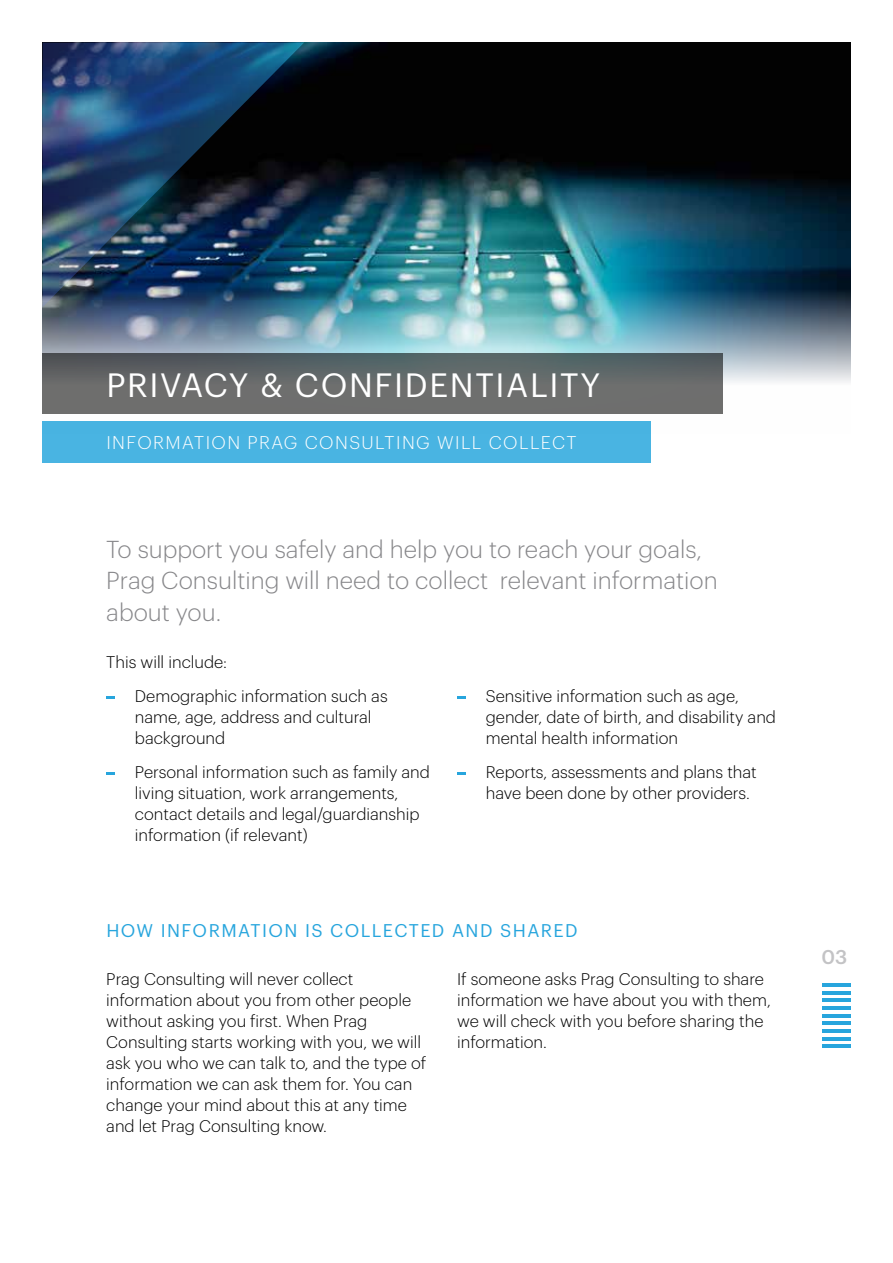
<style>
.page{position:relative;width:893px;height:1263px;background:#fff}
.page>*{position:absolute;margin:0;border:0;box-sizing:border-box;transform-origin:0 0}
.t1{font:33px "Graphik";letter-spacing:.05em;color:#fff}
.t2{font:300 24px/31.5px "Graphik";color:#87878a}
.t3{font:500 19.5px "Graphik";color:#c3c3c5}
.t4{font:300 18px "Graphik";letter-spacing:.08em;color:#fff}
.t5{font:18px "Graphik";letter-spacing:.08em;color:#27a5dd}
.t6{font:300 16.5px/21px "Graphik";color:#000}
</style>
<div class="page">
<img style="left:43px;top:43px;width:807px;height:339px">
<hr style="left:821px;top:983px;width:29px;height:4px;background:#27a5dd">
<hr style="left:821px;top:991px;width:29px;height:3px;background:#27a5dd">
<hr style="left:821px;top:999px;width:29px;height:3px;background:#27a5dd">
<hr style="left:821px;top:1006px;width:29px;height:4px;background:#27a5dd">
<hr style="left:821px;top:1014px;width:29px;height:3px;background:#27a5dd">
<hr style="left:821px;top:1022px;width:29px;height:3px;background:#27a5dd">
<hr style="left:821px;top:1029px;width:29px;height:4px;background:#27a5dd">
<hr style="left:821px;top:1037px;width:29px;height:3px;background:#27a5dd">
<hr style="left:821px;top:1044px;width:29px;height:4px;background:#27a5dd">
<img style="left:43px;top:43px;width:261px;height:264px">
<svg style="left:457px;top:697px;width:8px;height:2px"></svg>
<svg style="left:457px;top:773px;width:8px;height:2px"></svg>
<div style="left:43px;top:353px;width:680px;height:61px;background:linear-gradient(to bottom,#535f62,#777471)"></div>
<div style="left:43px;top:421px;width:608px;height:41px;background:#49b4e2"></div>
<svg style="left:106px;top:696px;width:8px;height:3px"></svg>
<svg style="left:106px;top:772px;width:8px;height:2px"></svg>
<h1 class="t1" style="left:106px;top:360px;width:495px">PRIVACY &amp; CONFIDENTIALITY</h1>
<p class="t4" style="left:106px;top:429px;width:472px">INFORMATION PRAG CONSULTING WILL COLLECT</p>
<h2 class="t2" style="left:106px;top:531px;width:613px">To support you safely and help you to reach your goals,<br>Prag Consulting will need to collect relevant information about you.</h2>
<p class="t6" style="left:135px;top:644px;width:254px;line-height:33.8px;text-indent:-29px">This will include:<br>Demographic information such as</p>
<p class="t6" style="left:135px;top:705px;width:238px">name, age, address and cultural background</p>
<p class="t6" style="left:135px;top:760px;width:297px">Personal information such as family and living situation, work arrangements, contact details and legal/guardianship information (if relevant)</p>
<p class="t6" style="left:486px;top:684px;width:292px">Sensitive information such as age, gender, date of birth, and disability and mental health information</p>
<p class="t6" style="left:486px;top:760px;width:273px">Reports, assessments and plans that have been done by other providers.</p>
<p class="t5" style="left:106px;top:917px;width:473px">HOW INFORMATION IS COLLECTED AND SHARED</p>
<p class="t6" style="left:106px;top:967px;width:321px">Prag Consulting will never collect information about you from other people without asking you first. When Prag Consulting starts working with you, we will ask you who we can talk to, and the type of information we can ask them for. You can change your mind about this at any time and let Prag Consulting know.</p>
<p class="t6" style="left:457px;top:967px;width:315px">If someone asks Prag Consulting to share information we have about you with them, we will check with you before sharing the information.</p>
<p class="t3" style="left:821px;top:942px;width:27px">03</p>
</div>
